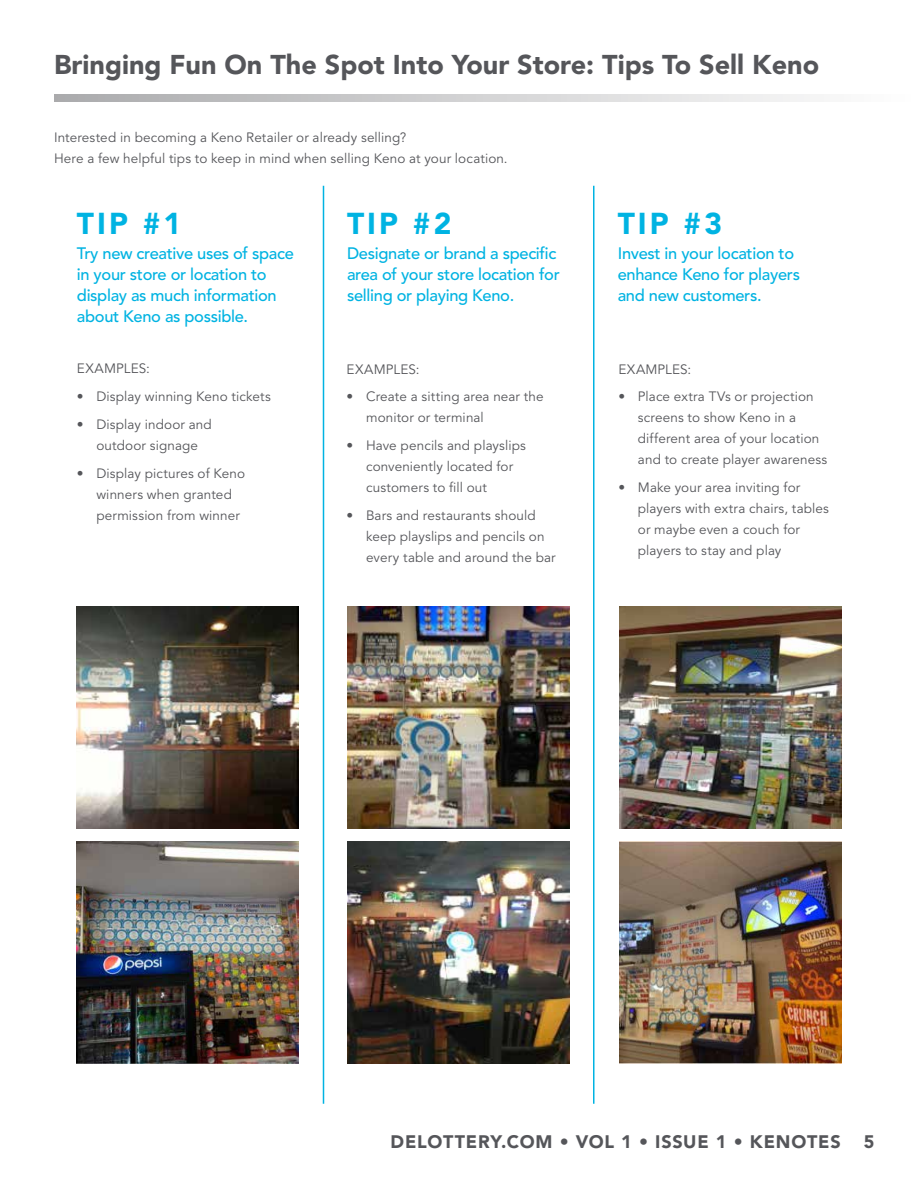
<style>
.page{position:relative;width:918px;height:1188px;background:#fff}
.page>*{position:absolute;margin:0;border:0;box-sizing:border-box;transform-origin:0 0}
.t1{font:900 30px "Avenir LT Std";color:#00b3e2}
.t2{font:900 27px "Avenir LT Std";color:#55565a}
.t3{font:900 18px "Avenir LT Std";letter-spacing:.045em;color:#55565a}
.t4{font:500 16.5px/21px "Avenir LT Std";letter-spacing:-.02em;color:#00b3e2}
.t5{font:13.5px/21px "Avenir LT Std";letter-spacing:.01em;color:#55565a}
</style>
<div class="page">
<svg style="left:54px;top:94px;width:756px;height:8px;background:#cfcfd0"></svg>
<img style="left:76px;top:607px;width:222px;height:222px">
<img style="left:76px;top:841px;width:222px;height:222px">
<img style="left:347px;top:607px;width:222px;height:222px">
<img style="left:347px;top:841px;width:222px;height:222px">
<img style="left:619px;top:607px;width:222px;height:222px">
<img style="left:619px;top:841px;width:222px;height:222px">
<hr style="left:323px;top:186px;width:1px;height:918px;background:#00b3e2">
<hr style="left:593px;top:186px;width:1px;height:918px;background:#00b3e2">
<h2 class="t2" style="left:54px;top:49px;width:767px">Bringing Fun On The Spot Into Your Store: Tips To Sell Keno</h2>
<p class="t5" style="left:54px;top:127px;width:455px">Interested in becoming a Keno Retailer or already selling?<br>Here a few helpful tips to keep in mind when selling Keno at your location.</p>
<h1 class="t1" style="left:77px;top:206px;width:18px">TIP</h1>
<h1 class="t1" style="left:143px;top:206px;width:40px">#1</h1>
<p class="t4" style="left:77px;top:243px;width:218px">Try new creative uses of space in your store or location to display as much information about Keno as possible.</p>
<p class="t5" style="left:77px;top:359px;width:28px">Examples</p>
<p class="t5" style="left:146px;top:359px;width:5px">:</p>
<p class="t5" style="left:77px;top:386px;width:195px">• Display winning Keno tickets</p>
<p class="t5" style="left:77px;top:414px;width:136px;text-align:center">• Display indoor and outdoor signage</p>
<p class="t5" style="left:96px;top:463px;width:150px;text-indent:-19px">• Display pictures of Keno winners when granted permission from winner</p>
<h1 class="t1" style="left:347px;top:206px;width:18px">TIP</h1>
<h1 class="t1" style="left:413px;top:206px;width:40px">#2</h1>
<p class="t4" style="left:347px;top:243px;width:214px">Designate or brand a specific area of your store location for selling or playing Keno.</p>
<p class="t5" style="left:347px;top:359px;width:28px">Examples</p>
<p class="t5" style="left:416px;top:359px;width:5px">:</p>
<p class="t5" style="left:366px;top:387px;width:179px;text-indent:-19px">• Create a sitting area near the monitor or terminal</p>
<p class="t5" style="left:366px;top:435px;width:161px;text-indent:-19px">• Have pencils and playslips conveniently located for customers to fill out</p>
<p class="t5" style="left:366px;top:505px;width:191px;text-indent:-19px">• Bars and restaurants should keep playslips and pencils on every table and around the bar</p>
<h1 class="t1" style="left:618px;top:206px;width:18px">TIP</h1>
<h1 class="t1" style="left:684px;top:206px;width:40px">#3</h1>
<p class="t4" style="left:618px;top:243px;width:184px">Invest in your location to enhance Keno for players and new customers.</p>
<p class="t5" style="left:618px;top:359px;width:28px">Examples</p>
<p class="t5" style="left:688px;top:359px;width:5px">:</p>
<p class="t5" style="left:638px;top:387px;width:191px;text-indent:-19px">• Place extra TVs or projection screens to show Keno in a different area of your location and to create player awareness</p>
<p class="t5" style="left:638px;top:477px;width:193px;text-indent:-19px">• Make your area inviting for players with extra chairs, tables or maybe even a couch for players to stay and play</p>
<h3 class="t3" style="left:391px;top:1130px;width:452px">delottery.com • Vol 1 • Issue 1 • Kenotes</h3>
<h3 class="t3" style="left:864px;top:1130px;width:12px">5</h3>
</div>
